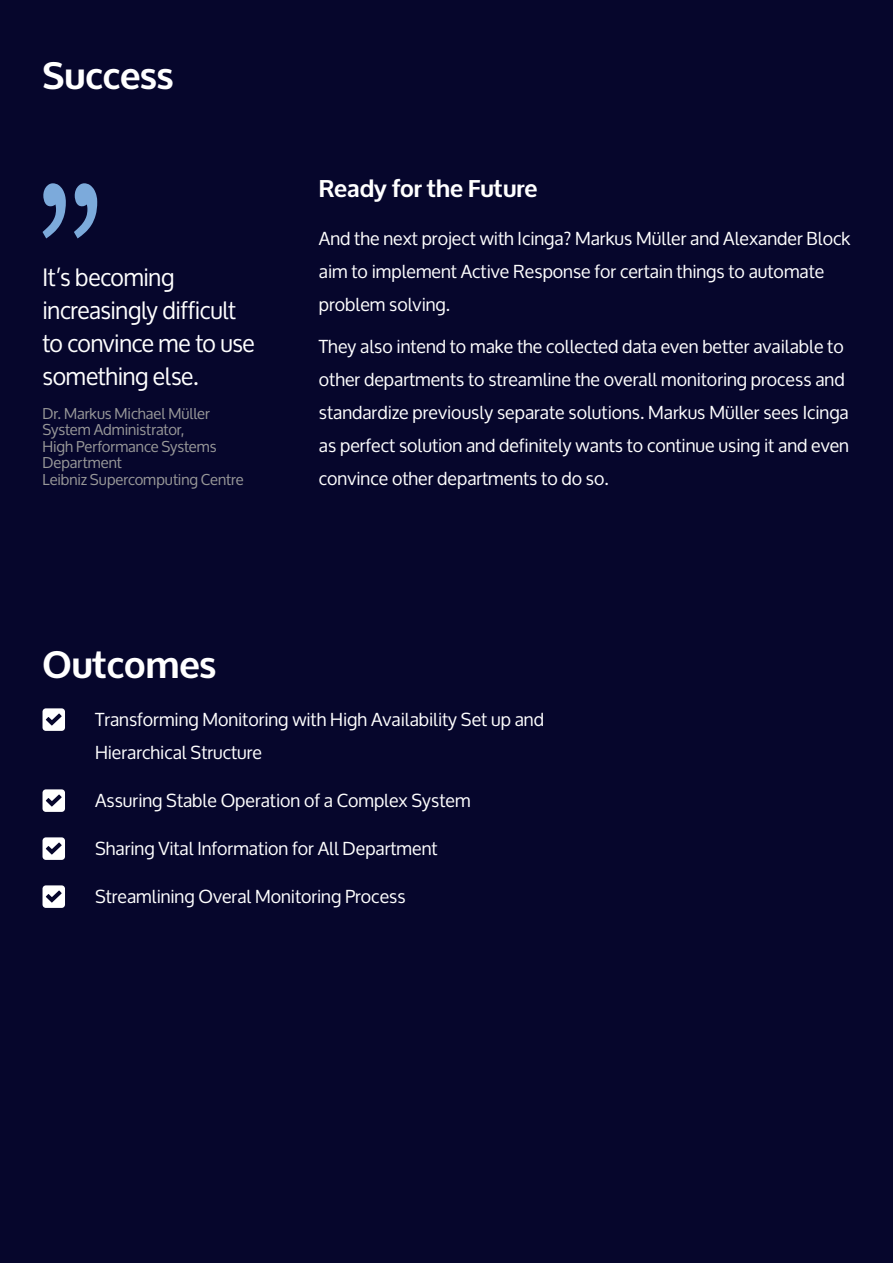
<style>
.page{position:relative;width:893px;height:1263px;background:#06062c}
.page>*{position:absolute;margin:0;border:0;box-sizing:border-box;transform-origin:0 0}
.t1{font:700 37.5px "Oxygen";color:#fff}
.t2{font:24px/33px "Oxygen";letter-spacing:-.01em;color:#fff}
.t3{font:700 24px "Oxygen";color:#fff}
.t4{font:18px/33px "Oxygen";color:#fff}
.t5{font:15px/16.5px "Oxygen";color:#999}
</style>
<div class="page">
<svg style="left:43px;top:183px;width:54px;height:55px"></svg>
<svg style="left:43px;top:708px;width:22px;height:23px"></svg>
<svg style="left:43px;top:789px;width:22px;height:23px"></svg>
<svg style="left:43px;top:837px;width:22px;height:23px"></svg>
<svg style="left:43px;top:885px;width:22px;height:23px"></svg>
<h1 class="t1" style="left:43px;top:52px;width:133px">Success</h1>
<h2 class="t2" style="left:43px;top:261px;width:214px">It’s becoming increasingly difficult to convince me to use something else.</h2>
<p class="t5" style="left:43px;top:405px;width:203px">Dr. Markus Michael Müller<br>System Administrator,<br>High Performance Systems<br>Department<br>Leibniz Supercomputing Centre</p>
<h2 class="t3" style="left:319px;top:174px;width:220px">Ready for the Future</h2>
<p class="t4" style="left:319px;top:223px;width:533px">And the next project with Icinga? Markus Müller and Alexander Block aim to implement Active Response for certain things to automate problem solving.</p>
<p class="t4" style="left:319px;top:330px;width:532px">They also intend to make the collected data even better available to other departments to streamline the overall monitoring process and standardize previously separate solutions. Markus Müller sees Icinga as perfect solution and definitely wants to continue using it and even convince other departments to do so.</p>
<h1 class="t1" style="left:43px;top:641px;width:175px">Outcomes</h1>
<p class="t4" style="left:95px;top:703px;width:450px">Transforming Monitoring with High Availability Set up and<br>Hierarchical Structure</p>
<p class="t4" style="left:95px;top:784px;width:377px">Assuring Stable Operation of a Complex System</p>
<p class="t4" style="left:95px;top:832px;width:344px">Sharing Vital Information for All Department</p>
<p class="t4" style="left:95px;top:880px;width:312px">Streamlining Overal Monitoring Process</p>
</div>
